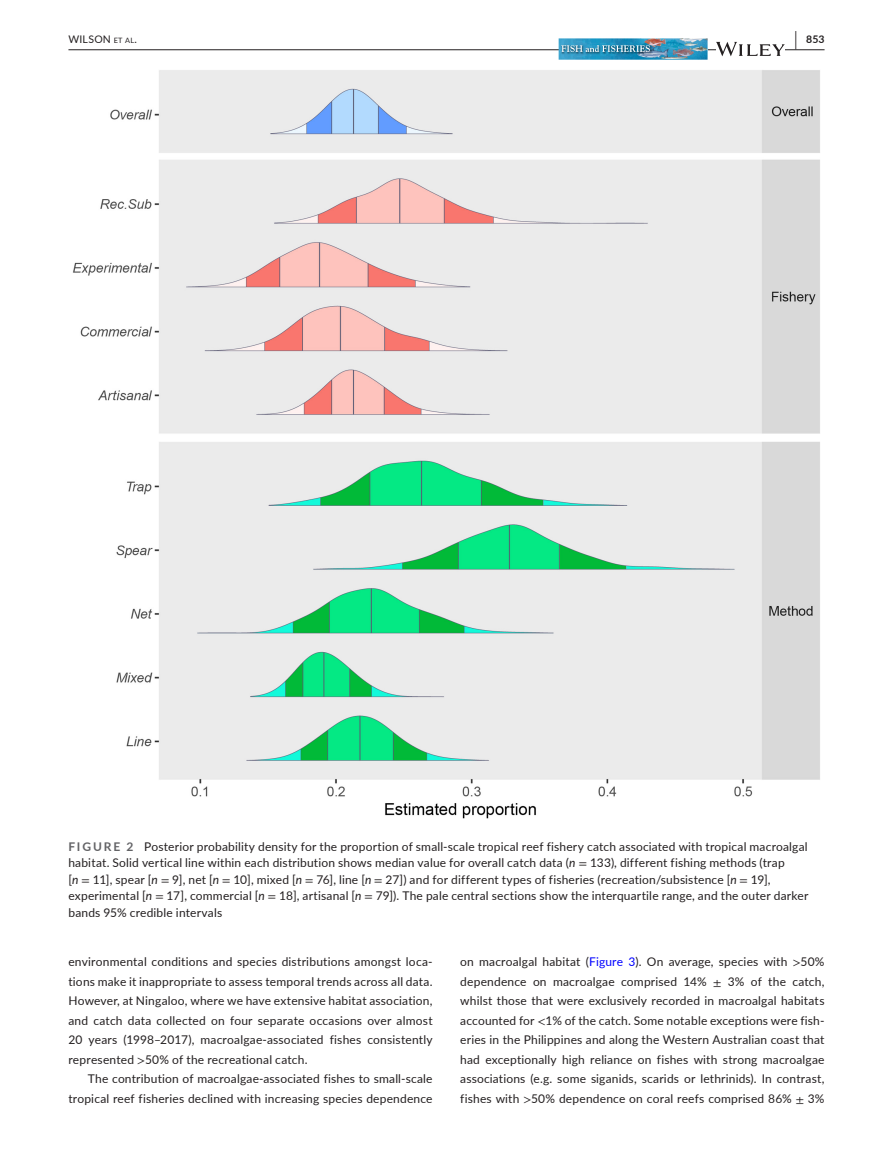
<style>
.page{position:relative;width:893px;height:1174px;background:#fff}
.page>*{position:absolute;margin:0;border:0;box-sizing:border-box;transform-origin:0 0}
.t1{font:12px/19.5px "Lato";letter-spacing:.015em;color:#231f20;text-align:justify}
.t2{font:10.5px "Lato";letter-spacing:.02em;color:#231f20}
.t3{font:700 10.5px "Lato";color:#231f20}
.s1{font-size:7.35px}
.s2{font-size:19.5px}
.s3{font-weight:700;color:#636366}
.s4{font-style:italic}
.s5{font-family:"STIX"}
.s6{color:#00f}
</style>
<div class="page">
<hr style="left:68px;top:49px;width:756px;height:1px;background:#231f20">
<img style="left:559px;top:38px;width:149px;height:22px">
<img style="left:560px;top:43px;width:93px;height:12px">
<svg style="left:561px;top:45px;width:89px;height:7px"></svg>
<svg style="left:716px;top:42px;width:69px;height:14px"></svg>
<img style="left:73px;top:70px;width:747px;height:748px">
<p class="t2" style="left:68px;top:31px;width:70px">WILSON <span class="s1">et al</span>.</p>
<p class="t3" style="left:795px;top:31px;width:31px"><span class="s2">|</span> 853</p>
<p class="t1" style="left:68px;top:837px;width:741px;line-height:16.5px;text-align:left"><span class="s3">FIGURE 2</span> Posterior probability density for the proportion of small-scale tropical reef fishery catch associated with tropical macroalgal habitat. Solid vertical line within each distribution shows median value for overall catch data (<span class="s4">n</span> <span class="s5">=</span> 133), different fishing methods (trap<br>[<span class="s4">n</span> <span class="s5">=</span> 11], spear [<span class="s4">n</span> <span class="s5">=</span> 9], net [<span class="s4">n</span> <span class="s5">=</span> 10], mixed [<span class="s4">n</span> <span class="s5">=</span> 76], line [<span class="s4">n</span> <span class="s5">=</span> 27]) and for different types of fisheries (recreation/subsistence [<span class="s4">n</span> <span class="s5">=</span> 19], experimental [<span class="s4">n</span> <span class="s5">=</span> 17], commercial [<span class="s4">n</span> <span class="s5">=</span> 18], artisanal [<span class="s4">n</span> <span class="s5">=</span> 79]). The pale central sections show the interquartile range, and the outer darker bands 95% credible intervals</p>
<p class="t1" style="left:68px;top:951px;width:366px">environmental conditions and species distributions amongst loca&shy;tions make it inappropriate to assess temporal trends across all data.<br>However, at Ningaloo, where we have extensive habitat association, and catch data collected on four separate occasions over almost 20 years (1998–2017), macroalgae-associated fishes consistently represented <span class="s5">&gt;</span>50% of the recreational catch.</p>
<p class="t1" style="left:68px;top:1068px;width:366px;text-align:right">The contribution of macroalgae-associated fishes to small-scale tropical reef fisheries declined with increasing species dependence</p>
<p class="t1" style="left:460px;top:951px;width:366px">on macroalgal habitat (<span class="s6">Figure 3</span>). On average, species with <span class="s5">&gt;</span>50% dependence on macroalgae comprised 14% <span class="s5">±</span> 3% of the catch, whilst those that were exclusively recorded in macroalgal habitats accounted for <span class="s5">&lt;</span>1% of the catch. Some notable exceptions were fish&shy;eries in the Philippines and along the Western Australian coast that had exceptionally high reliance on fishes with strong macroalgae associations (e.g. some siganids, scarids or lethrinids). In contrast, fishes with <span class="s5">&gt;</span>50% dependence on coral reefs comprised 86% <span class="s5">±</span> 3%</p>
</div>
